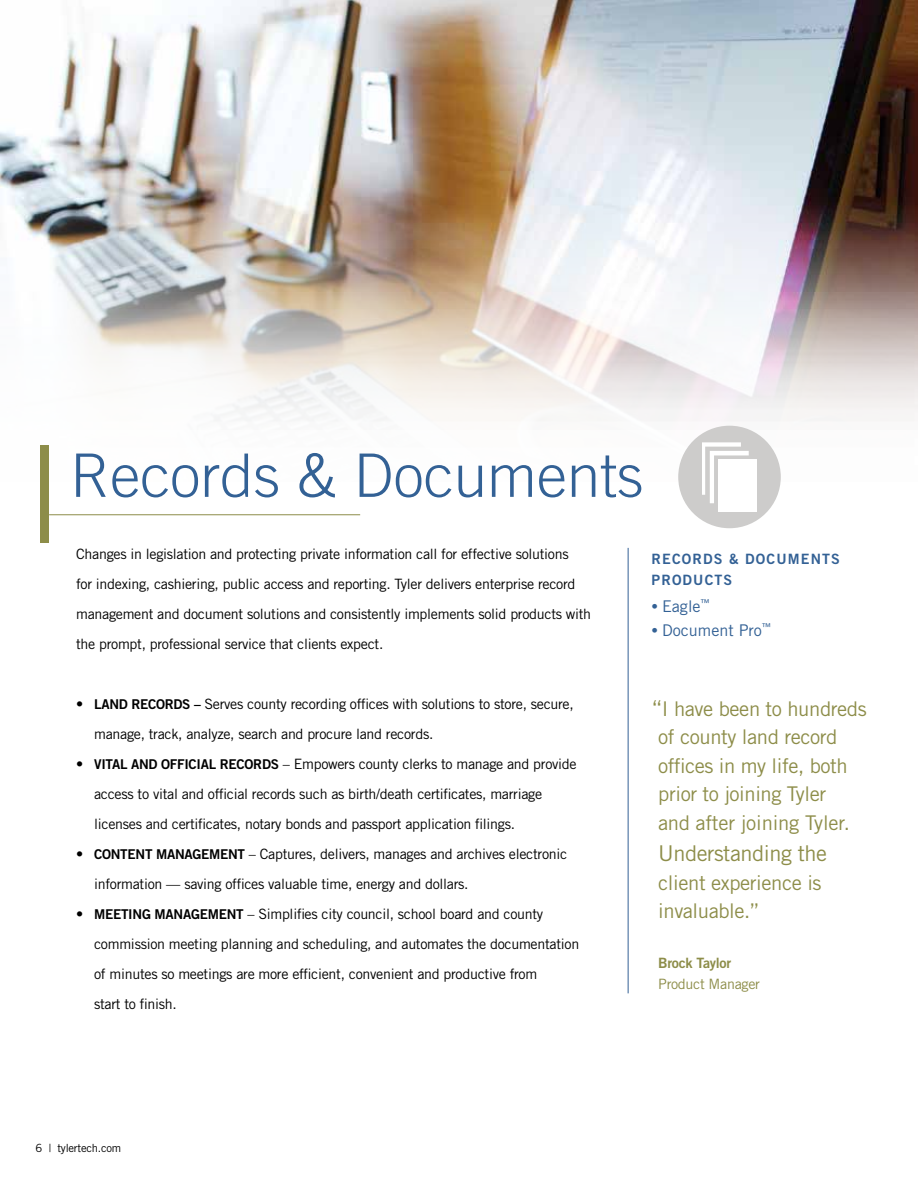
<style>
.page{position:relative;width:918px;height:1188px;background:#fff}
.page>*{position:absolute;margin:0;border:0;box-sizing:border-box;transform-origin:0 0}
.t1{font:300 60px "Trade Gothic";color:#336195}
.t2{font:21.75px "Trade Gothic";letter-spacing:-.02em;color:#8d8d49}
.t3{font:20.25px/28.5px "Trade Gothic";letter-spacing:-.02em;color:#8d8d49}
.t4{font:16.2px "Trade Gothic";color:#336195}
.t5{font:14.25px/30px "Trade Gothic";letter-spacing:-.02em;color:#000}
.t6{font:14.25px/21px "Trade Gothic Bold Two";letter-spacing:.08em;color:#336195}
.t7{font:14.25px "Trade Gothic";letter-spacing:-.02em;color:#8d8d49}
.t8{font:14.25px "Trade Gothic Bold Two";letter-spacing:-.02em;color:#8d8d49}
.t9{font:11.25px "Trade Gothic";letter-spacing:-.02em;color:#000}
.s1{font-family:"Trade Gothic Bold Two";font-size:13.5px}
.s2{font-size:13.2px}
.s3{font-size:21.75px}
</style>
<div class="page">
<img style="left:0;top:0;width:918px;height:529px">
<div style="left:40px;top:445px;width:9px;height:97px;background:#8d8d49"></div>
<hr style="left:49px;top:514px;width:311px;height:1px;background:#8d8d49">
<hr style="left:628px;top:548px;width:1px;height:445px;background:#336195">
<div style="left:678px;top:426px;width:103px;height:102px;background:#cdcccb;border-radius:50%"></div>
<svg style="left:702px;top:442px;width:47px;height:61px"></svg>
<div style="left:718px;top:460px;width:39px;height:52px;background:#fff"></div>
<h1 class="t1" style="left:70px;top:440px;width:575px">Records &amp; Documents</h1>
<p class="t5" style="left:76px;top:539px;width:517px">Changes in legislation and protecting private information call for effective solutions<br>for indexing, cashiering, public access and reporting. Tyler delivers enterprise record management and document solutions and consistently implements solid products with the prompt, professional service that clients expect.</p>
<p class="t5" style="left:94px;top:689px;width:481px;text-indent:-18px">• <span class="s1">LAND RECORDS –</span> Serves county recording offices with solutions to store, secure, manage, track, analyze, search and procure land records.</p>
<p class="t5" style="left:94px;top:749px;width:484px;text-indent:-18px">• <span class="s1">VITAL AND OFFICIAL RECORDS</span> – Empowers county clerks to manage and provide access to vital and official records such as birth/death certificates, marriage licenses and certificates, notary bonds and passport application filings.</p>
<p class="t5" style="left:94px;top:839px;width:475px;text-indent:-18px">• <span class="s1">CONTENT MANAGEMENT</span> – Captures, delivers, manages and archives electronic information — saving offices valuable time, energy and dollars.</p>
<p class="t5" style="left:94px;top:899px;width:487px;text-indent:-18px">• <span class="s1">MEETING MANAGEMENT</span> – Simplifies city council, school board and county commission meeting planning and scheduling, and automates the documentation of minutes so meetings are more efficient, convenient and productive from<br>start to finish.</p>
<p class="t6" style="left:652px;top:548px;width:190px">RECORDS &amp; DOCUMENTS<br>PRODUCTS</p>
<p class="t4" style="left:652px;top:596px;width:60px"><span class="s2">•</span> Eagle<sup>™</sup></p>
<p class="t4" style="left:652px;top:620px;width:121px"><span class="s2">•</span> Document Pro<sup>™</sup></p>
<h3 class="t3" style="left:658px;top:694px;width:210px;text-indent:-7px"><span class="s3">“</span>I have been to hundreds of county land record offices in my life, both prior to joining Tyler<br>and after joining Tyler.</h3>
<h2 class="t2" style="left:658px;top:840px;width:170px">Understanding the</h2>
<h3 class="t3" style="left:658px;top:868px;width:165px">client experience is invaluable.”</h3>
<p class="t8" style="left:658px;top:954px;width:74px">Brock Taylor</p>
<p class="t7" style="left:658px;top:975px;width:103px">Product Manager</p>
<p class="t9" style="left:36px;top:1141px;width:87px">6 | tylertech.com</p>
</div>
